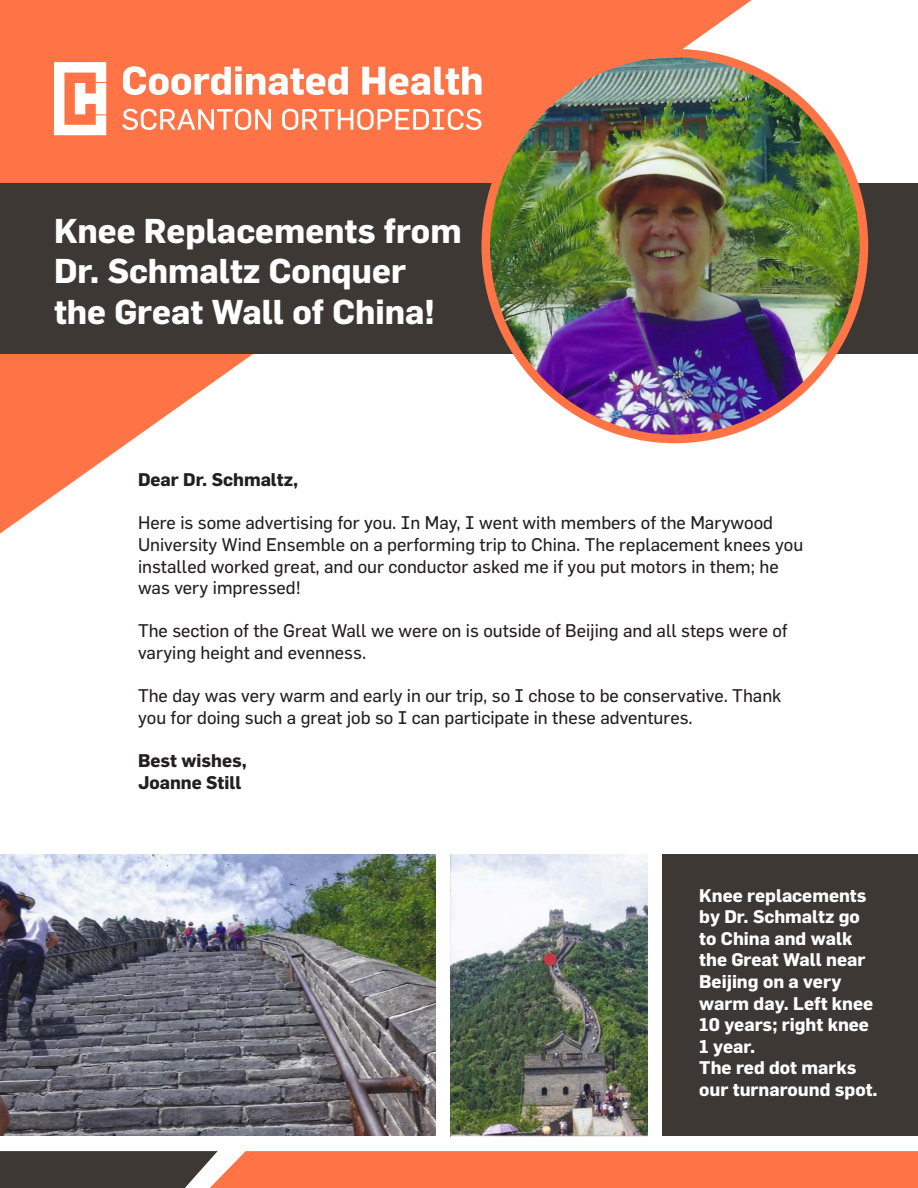
<style>
.page{position:relative;width:918px;height:1188px;background:#fff}
.page>*{position:absolute;margin:0;border:0;box-sizing:border-box;transform-origin:0 0}
.t1{font:700 33.75px/40.5px "Flama";color:#fff}
.t2{font:18px/21.6px "Flama Basic";color:#231f20}
.t3{font:700 18px/21.6px "Flama";color:#fff}
.t4{font:700 18px "Flama";color:#231f20}
</style>
<div class="page">
<svg style="left:0;top:1151px;width:918px;height:37px;background:#d46b48"></svg>
<svg style="left:0;top:0;width:752px;height:534px;fill:#ff7446"></svg>
<img style="left:451px;top:855px;width:197px;height:281px">
<img style="left:0;top:855px;width:435px;height:281px">
<div style="left:662px;top:855px;width:256px;height:281px;background:#3e3835"></div>
<div style="left:0;top:183px;width:918px;height:171px;background:#3e3835"></div>
<img style="left:486px;top:53px;width:378px;height:386px">
<div style="left:482px;top:49px;width:386px;height:394px;border:9px solid #ff7446;border-radius:50%"></div>
<svg style="left:123px;top:66px;width:225px;height:29px"></svg>
<svg style="left:362px;top:67px;width:119px;height:28px"></svg>
<svg style="left:54px;top:62px;width:52px;height:73px"></svg>
<svg style="left:122px;top:109px;width:149px;height:21px"></svg>
<svg style="left:282px;top:109px;width:199px;height:21px"></svg>
<p class="t1" style="left:54px;top:209px;width:409px">Knee Replacements from<br>Dr. Schmaltz Conquer the Great Wall of China!</p>
<p class="t4" style="left:138px;top:469px;width:162px">Dear Dr. Schmaltz,</p>
<p class="t2" style="left:138px;top:512px;width:667px">Here is some advertising for you. In May, I went with members of the Marywood University Wind Ensemble on a performing trip to China. The replacement knees you installed worked great, and our conductor asked me if you put motors in them; he was very impressed!</p>
<p class="t2" style="left:138px;top:620px;width:651px">The section of the Great Wall we were on is outside of Beijing and all steps were of varying height and evenness.</p>
<p class="t2" style="left:138px;top:685px;width:645px">The day was very warm and early in our trip, so I chose to be conservative. Thank you for doing such a great job so I can participate in these adventures.</p>
<p class="t4" style="left:138px;top:750px;width:111px">Best wishes,</p>
<p class="t4" style="left:138px;top:771px;width:105px">Joanne Still</p>
<p class="t3" style="left:699px;top:884px;width:176px">Knee replacements by Dr. Schmaltz go to China and walk the Great Wall near<br>Beijing on a very warm day. Left knee<br>10 years; right knee<br>1 year.</p>
<p class="t3" style="left:699px;top:1057px;width:180px">The red dot marks our turnaround spot.</p>
</div>
